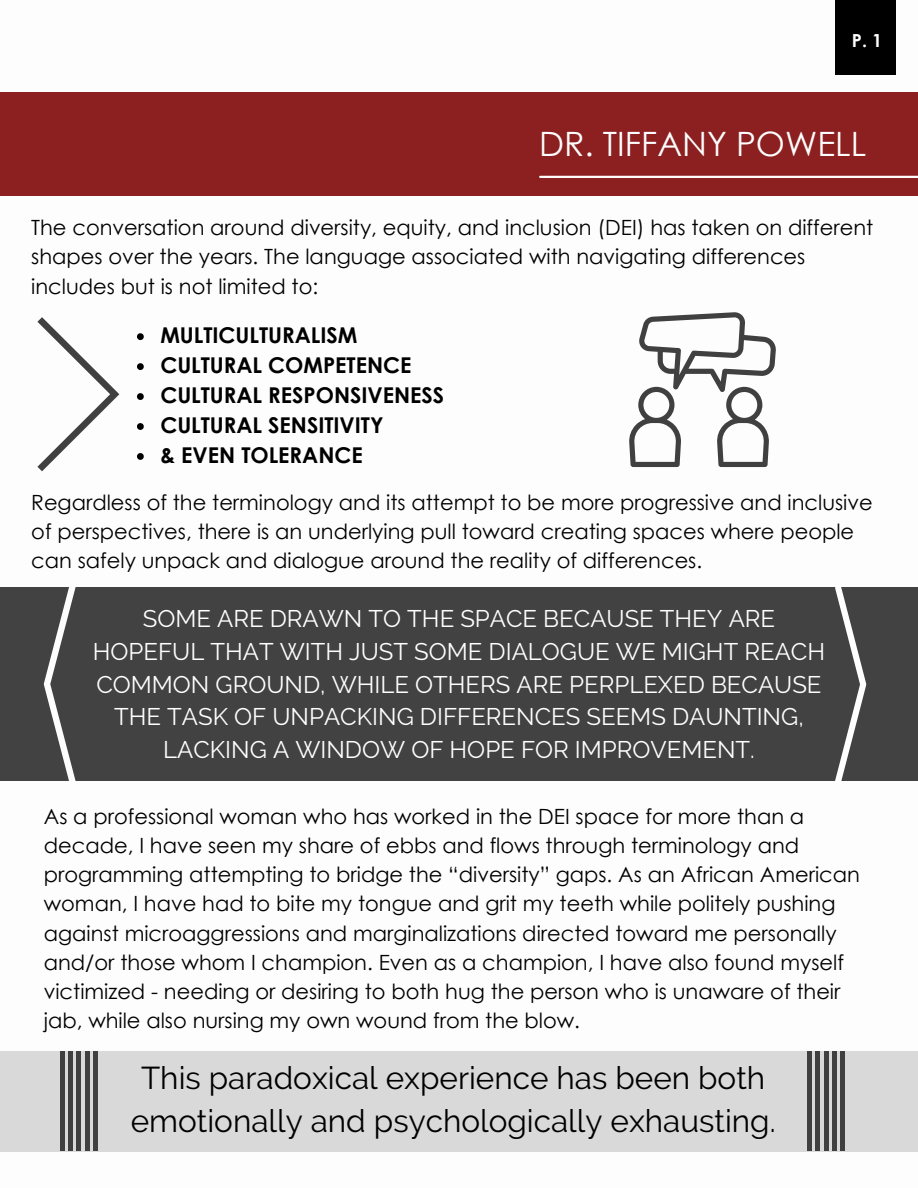
<style>
.page{position:relative;width:918px;height:1188px;background:#fff}
.page>*{position:absolute;margin:0;border:0;box-sizing:border-box;transform-origin:0 0}
.t1{font:33.6px "Century Gothic";color:#fdfdfd}
.t2{font:31.5px "Raleway";color:#000}
.t3{font:24px/32.7px "Raleway";color:#fff;text-align:center}
.t4{font:700 21.75px "Century Gothic";color:#000}
.t5{font:21px/29.2px "Century Gothic";color:#000}
.t6{font:700 18px "Century Gothic";color:#fff}
</style>
<div class="page">
<div style="left:0;top:92px;width:918px;height:103px;background:#8c2020"></div>
<div style="left:0;top:587px;width:918px;height:194px;background:#424242"></div>
<div style="left:0;top:1052px;width:918px;height:100px;background:#d4d4d4"></div>
<svg style="left:38px;top:318px;width:81px;height:153px"></svg>
<svg style="left:44px;top:587px;width:32px;height:194px"></svg>
<svg style="left:835px;top:587px;width:31px;height:194px"></svg>
<hr style="left:540px;top:176px;width:378px;height:2px;background:#fdfdfd">
<div style="left:836px;top:0;width:60px;height:75px;background:#000"></div>
<svg style="left:629px;top:312px;width:147px;height:155px"></svg>
<svg style="left:137px;top:333px;width:7px;height:7px"></svg>
<svg style="left:137px;top:363px;width:7px;height:7px"></svg>
<svg style="left:137px;top:393px;width:7px;height:7px"></svg>
<svg style="left:137px;top:423px;width:7px;height:7px"></svg>
<svg style="left:137px;top:453px;width:7px;height:7px"></svg>
<hr style="left:808px;top:1052px;width:4px;height:99px;background:#404040">
<hr style="left:816px;top:1052px;width:4px;height:99px;background:#404040">
<hr style="left:824px;top:1052px;width:4px;height:99px;background:#404040">
<hr style="left:832px;top:1052px;width:4px;height:99px;background:#404040">
<hr style="left:841px;top:1052px;width:4px;height:99px;background:#404040">
<hr style="left:60px;top:1052px;width:4px;height:99px;background:#404040">
<div style="left:68px;top:1052px;width:5px;height:99px;background:#404040"></div>
<hr style="left:77px;top:1052px;width:4px;height:99px;background:#404040">
<hr style="left:85px;top:1052px;width:4px;height:99px;background:#404040">
<hr style="left:93px;top:1052px;width:4px;height:99px;background:#404040">
<p class="t6" style="left:852px;top:29px;width:32px">P. 1</p>
<p class="t1" style="left:539px;top:122px;width:329px">DR. TIFFANY POWELL</p>
<p class="t5" style="left:31px;top:212px;width:844px">The conversation around diversity, equity, and inclusion (DEI) has taken on different shapes over the years. The language associated with navigating differences includes but is not limited to:</p>
<p class="t4" style="left:160px;top:321px;width:199px">MULTICULTURALISM</p>
<p class="t4" style="left:160px;top:351px;width:253px">CULTURAL COMPETENCE</p>
<p class="t4" style="left:160px;top:381px;width:285px">CULTURAL RESPONSIVENESS</p>
<p class="t4" style="left:160px;top:411px;width:225px">CULTURAL SENSITIVITY</p>
<p class="t4" style="left:160px;top:441px;width:204px">&amp; EVEN TOLERANCE</p>
<p class="t5" style="left:31px;top:487px;width:843px">Regardless of the terminology and its attempt to be more progressive and inclusive of perspectives, there is an underlying pull toward creating spaces where people can safely unpack and dialogue around the reality of differences.</p>
<p class="t3" style="left:93px;top:602px;width:734px">SOME ARE DRAWN TO THE SPACE BECAUSE THEY ARE HOPEFUL THAT WITH JUST SOME DIALOGUE WE MIGHT REACH COMMON GROUND, WHILE OTHERS ARE PERPLEXED BECAUSE THE TASK OF UNPACKING DIFFERENCES SEEMS DAUNTING, LACKING A WINDOW OF HOPE FOR IMPROVEMENT.</p>
<p class="t5" style="left:44px;top:801px;width:818px">As a professional woman who has worked in the DEI space for more than a decade, I have seen my share of ebbs and flows through terminology and programming attempting to bridge the “diversity” gaps. As an African American woman, I have had to bite my tongue and grit my teeth while politely pushing against microaggressions and marginalizations directed toward me personally and/or those whom I champion. Even as a champion, I have also found myself victimized - needing or desiring to both hug the person who is unaware of their jab, while also nursing my own wound from the blow.</p>
<p class="t2" style="left:141px;top:1059px;width:626px">This paradoxical experience has been both</p>
<p class="t2" style="left:131px;top:1103px;width:647px">emotionally and psychologically exhausting.</p>
</div>
